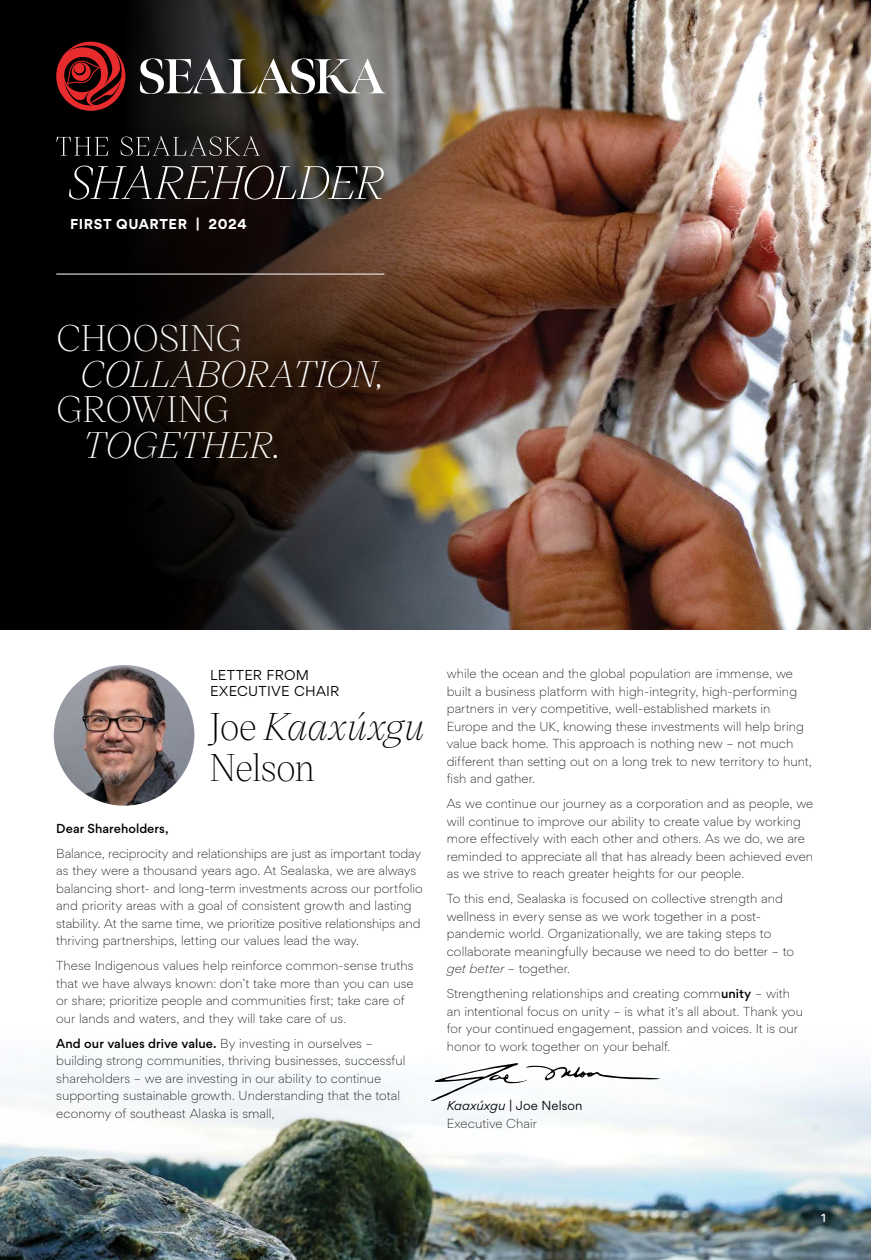
<style>
.page{position:relative;width:871px;height:1260px;background:#fff}
.page>*{position:absolute;margin:0;border:0;box-sizing:border-box;transform-origin:0 0}
.t1{font:300 37.5px/41.2px "Victor Serif";letter-spacing:-.02em;color:#000}
.t2{font:italic 300 35.88px "Victor Serif";letter-spacing:-.015em;color:#fff}
.t3{font:300 35.88px "Victor Serif";letter-spacing:-.025em;color:#fff}
.t4{font:13.75px/16.5px "Gordita";letter-spacing:.015em;color:#000}
.t5{font:700 13.75px "Gordita";letter-spacing:.04em;color:#fff}
.t6{font:300 12.5px/17.5px "Gordita";letter-spacing:.005em;color:#000}
.t7{font:500 12.5px "Gordita";letter-spacing:.005em;color:#000}
.t8{font:500 11.25px "Gordita";color:#fff}
.s1{font-style:italic}
.s2{font-weight:500}
.s3{font-weight:400;font-style:italic}
.s4{font-weight:400}
</style>
<div class="page">
<img style="left:511px;top:0;width:360px;height:630px">
<svg style="left:0;top:0;width:511px;height:630px;background:#382b23"></svg>
<svg style="left:56px;top:137px;width:52px;height:19px"></svg>
<svg style="left:121px;top:136px;width:139px;height:20px;background:#33312f"></svg>
<svg style="left:69px;top:166px;width:315px;height:34px;background:#3c3938"></svg>
<img style="left:0;top:1070px;width:871px;height:190px">
<svg style="left:56px;top:42px;width:69px;height:69px;background:#751617"></svg>
<svg style="left:140px;top:59px;width:246px;height:35px"></svg>
<hr style="left:56px;top:274px;width:328px;height:1px;background:#fff">
<img style="left:54px;top:665px;width:140px;height:141px;border-radius:70px">
<svg style="left:431px;top:1063px;width:229px;height:38px"></svg>
<p class="t5" style="left:70px;top:214px;width:178px">FIRST QUARTER | 2024</p>
<h2 class="t3" style="left:56px;top:313px;width:187px">CHOOSING</h2>
<h2 class="t2" style="left:80px;top:349px;width:306px">COLLABORATION,</h2>
<h2 class="t3" style="left:56px;top:385px;width:175px">GROWING</h2>
<h2 class="t2" style="left:83px;top:421px;width:199px">TOGETHER.</h2>
<p class="t4" style="left:210px;top:667px;width:131px">LETTER FROM<br>EXECUTIVE CHAIR</p>
<h1 class="t1" style="left:209px;top:704px;width:217px">Joe <span class="s1">Kaaxúxgu<br></span>Nelson</h1>
<p class="t7" style="left:56px;top:820px;width:114px">Dear Shareholders,</p>
<p class="t6" style="left:56px;top:844px;width:368px">Balance, reciprocity and relationships are just as important today as they were a thousand years ago. At Sealaska, we are always balancing short- and long-term investments across our portfolio and priority areas with a goal of consistent growth and lasting stability. At the same time, we prioritize positive relationships and thriving partnerships, letting our values lead the way.</p>
<p class="t6" style="left:56px;top:956px;width:359px">These Indigenous values help reinforce common-sense truths that we have always known: don’t take more than you can use or share; prioritize people and communities first; take care of our lands and waters, and they will take care of us.</p>
<p class="t6" style="left:56px;top:1034px;width:351px"><span class="s2">And our values drive value.</span> By investing in ourselves – building strong communities, thriving businesses, successful shareholders – we are investing in our ability to continue supporting sustainable growth. Understanding that the total economy of southeast Alaska is small,</p>
<p class="t6" style="left:447px;top:665px;width:367px">while the ocean and the global population are immense, we built a business platform with high-integrity, high-performing partners in very competitive, well-established markets in Europe and the UK, knowing these investments will help bring value back home. This approach is nothing new – not much different than setting out on a long trek to new territory to hunt, fish and gather.</p>
<p class="t6" style="left:447px;top:794px;width:368px">As we continue our journey as a corporation and as people, we will continue to improve our ability to create value by working more effectively with each other and others. As we do, we are reminded to appreciate all that has already been achieved even as we strive to reach greater heights for our people.</p>
<p class="t6" style="left:447px;top:889px;width:349px">To this end, Sealaska is focused on collective strength and wellness in every sense as we work together in a post&shy;pandemic world. Organizationally, we are taking steps to collaborate meaningfully because we need to do better – to <span class="s1">get better</span> – together.</p>
<p class="t6" style="left:447px;top:984px;width:358px">Strengthening relationships and creating comm<span class="s2">unity</span> – with an intentional focus on unity – is what it's all about. Thank you for your continued engagement, passion and voices. It is our honor to work together on your behalf.</p>
<p class="t6" style="left:447px;top:1097px;width:137px"><span class="s3">Kaaxúxgu</span> <span class="s4">| Joe Nelson<br></span>Executive Chair</p>
<p class="t8" style="left:821px;top:1211px;width:6px">1</p>
</div>
